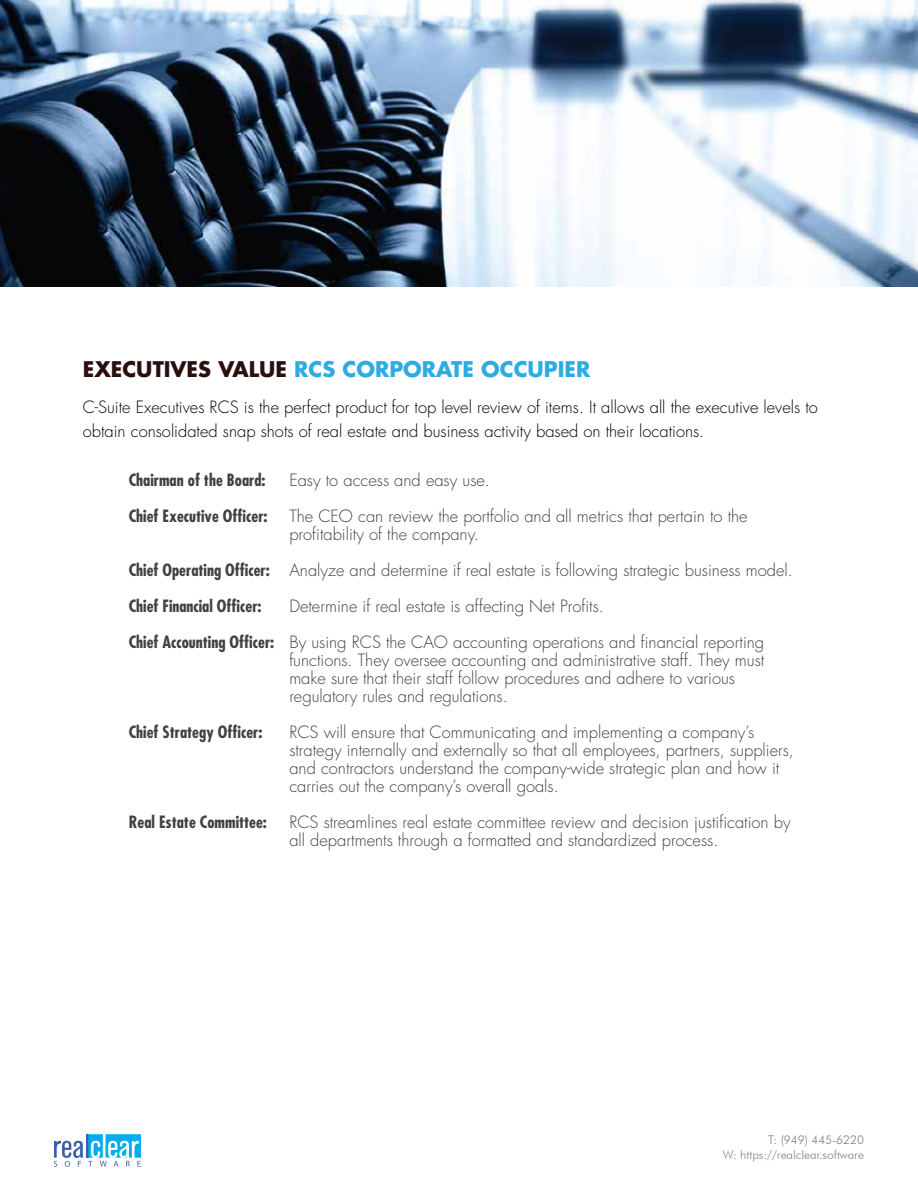
<style>
.page{position:relative;width:918px;height:1188px;background:#fff}
.page>*{position:absolute;margin:0;border:0;box-sizing:border-box;transform-origin:0 0}
.t1{font:700 21px "Futura Std";color:#2cace2}
.t2{font:300 16.5px/18px "Futura Std";color:#414042}
.t3{font:300 16.5px/24px "Futura Std";color:#000}
.t4{font:700 condensed 16.5px "Futura Std";color:#414042}
.t5{font:300 12px/14.4px "Futura BT";color:#808285;text-align:right}
.s1{color:#2b0f0f}
.s2{font-weight:700;font-stretch:condensed}
</style>
<div class="page">
<svg style="left:54px;top:1134px;width:87px;height:33px"></svg>
<img style="left:0;top:0;width:918px;height:287px">
<p class="t1" style="left:83px;top:355px;width:509px"><span class="s1">EXECUTIVES VALUE</span> RCS CORPORATE OCCUPIER</p>
<p class="t3" style="left:83px;top:396px;width:737px">C-Suite Executives RCS is the perfect product for top level review of items. It allows all the executive levels to obtain consolidated snap shots of real estate and business activity based on their locations.</p>
<p class="t4" style="left:129px;top:469px;width:138px">Chairman of the Board:</p>
<p class="t2" style="left:289px;top:471px;width:202px">Easy to access and easy use.</p>
<p class="t4" style="left:129px;top:505px;width:140px">Chief Executive Officer:</p>
<p class="t2" style="left:289px;top:507px;width:460px">The CEO can review the portfolio and all metrics that pertain to the profitability of the company.</p>
<p class="t2" style="left:129px;top:552px;width:666px;line-height:36px"><span class="s2">Chief Operating Officer:</span> Analyze and determine if real estate is following strategic business model.<br><span class="s2">Chief Financial Officer:</span></p>
<p class="t2" style="left:129px;top:588px;width:637px;line-height:36px;text-align:center">Determine if real estate is affecting Net Profits.<br><span class="s2">Chief Accounting Officer:</span> By using RCS the CAO accounting operations and financial reporting</p>
<p class="t2" style="left:289px;top:651px;width:476px">functions. They oversee accounting and administrative staff. They must make sure that their staff follow procedures and adhere to various regulatory rules and regulations.</p>
<p class="t4" style="left:129px;top:722px;width:135px">Chief Strategy Officer:</p>
<p class="t2" style="left:289px;top:723px;width:506px">RCS will ensure that Communicating and implementing a company’s strategy internally and externally so that all employees, partners, suppliers, and contractors understand the company-wide strategic plan and how it carries out the company’s overall goals.</p>
<p class="t4" style="left:129px;top:812px;width:140px">Real Estate Committee:</p>
<p class="t2" style="left:289px;top:813px;width:503px">RCS streamlines real estate committee review and decision justification by all departments through a formatted and standardized process.</p>
<p class="t5" style="left:723px;top:1133px;width:143px">T: (949) 445-6220<br>W: https://realclear.software</p>
</div>
